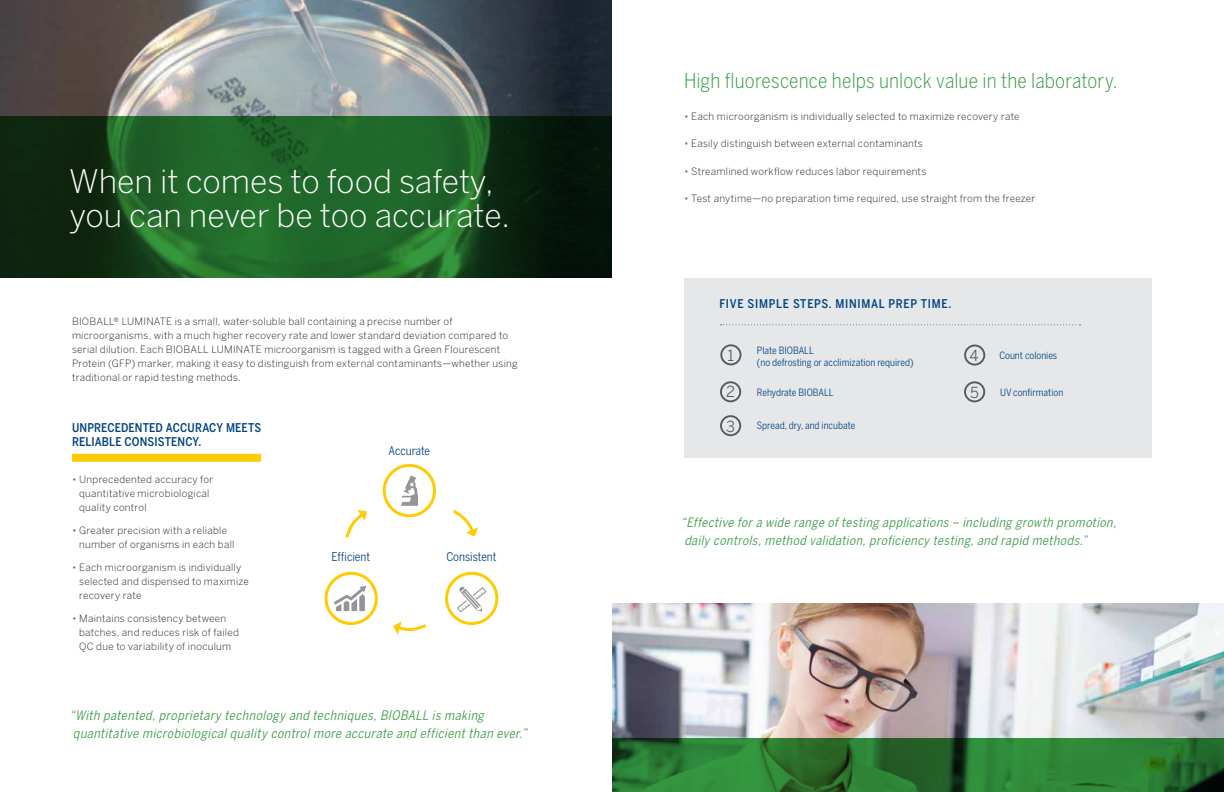
<style>
.page{position:relative;width:1224px;height:792px;background:#fff}
.page>*{position:absolute;margin:0;border:0;box-sizing:border-box;transform-origin:0 0}
.t1{font:300 32.3px/33.7px "Benton Sans";color:#fff}
.t2{font:300 20.5px "Benton Sans Condensed";letter-spacing:.005em;color:#359a40}
.t3{font:15.2px "Benton Sans";color:#58595b}
.t4{font:italic 13px/18px "Benton Sans Condensed";color:#359a40}
.t5{font:italic 12.9px/17.8px "Benton Sans Condensed";color:#359a40}
.t6{font:500 12px/14px "Benton Sans Condensed";letter-spacing:.02em;color:#004282}
.t7{font:500 12px "Benton Sans Condensed";letter-spacing:.06em;color:#004282}
.t8{font:12px "Benton Sans Condensed";color:#004282}
.t9{font:300 10px/14px "Benton Sans";letter-spacing:.025em;color:#231f20}
.t10{font:10px/12px "Benton Sans Condensed";color:#004282}
.s1{color:#359a40}
</style>
<div class="page">
<div style="left:684px;top:278px;width:468px;height:179px;background:#e6e7e8"></div>
<img style="left:0;top:0;width:612px;height:116px">
<svg style="left:0;top:116px;width:612px;height:162px;background:#184b1f"></svg>
<div style="left:72px;top:454px;width:189px;height:8px;background:#ffcb05"></div>
<svg style="left:326px;top:573px;width:50px;height:51px"></svg>
<div style="left:325px;top:572px;width:53px;height:53px;border:3px solid #ffcb05;border-radius:50%"></div>
<svg style="left:447px;top:573px;width:50px;height:51px"></svg>
<div style="left:445px;top:572px;width:53px;height:53px;border:3px solid #ffcb05;border-radius:50%"></div>
<div style="left:383px;top:464px;width:53px;height:53px;border:3px solid #ffcb05;border-radius:50%"></div>
<svg style="left:401px;top:475px;width:17px;height:31px"></svg>
<svg style="left:457px;top:586px;width:29px;height:26px"></svg>
<svg style="left:334px;top:586px;width:32px;height:25px"></svg>
<svg style="left:345px;top:510px;width:22px;height:28px"></svg>
<svg style="left:453px;top:509px;width:25px;height:28px"></svg>
<svg style="left:393px;top:622px;width:34px;height:12px"></svg>
<svg style="left:721px;top:324px;width:359px;height:1px"></svg>
<div style="left:720px;top:344px;width:21px;height:21px;border:2px solid #58595b;border-radius:50%"></div>
<img style="left:612px;top:604px;width:612px;height:134px">
<svg style="left:612px;top:738px;width:612px;height:54px;background:#297630"></svg>
<div style="left:720px;top:381px;width:21px;height:21px;border:2px solid #58595b;border-radius:50%"></div>
<div style="left:720px;top:415px;width:21px;height:21px;border:2px solid #58595b;border-radius:50%"></div>
<div style="left:964px;top:345px;width:21px;height:21px;border:2px solid #58595b;border-radius:50%"></div>
<div style="left:964px;top:381px;width:21px;height:21px;border:2px solid #58595b;border-radius:50%"></div>
<h1 class="t1" style="left:69px;top:164px;width:442px">When it comes to food safety, you can never be too accurate.</h1>
<p class="t9" style="left:72px;top:314px;width:447px">BIOBALL® LUMINATE is a small, water-soluble ball containing a precise number of microorganisms, with a much higher recovery rate and lower standard deviation compared to serial dilution. Each BIOBALL LUMINATE microorganism is tagged with a Green Flourescent Protein (GFP) marker, making it easy to distinguish from external contaminants—whether using traditional or rapid testing methods.</p>
<p class="t6" style="left:72px;top:421px;width:191px">UNPRECEDENTED ACCURACY MEETS<br>RELIABLE CONSISTENCY.</p>
<p class="t9" style="left:79px;top:472px;width:136px;text-indent:-7px"><span class="s1">•</span> Unprecedented accuracy for quantitative microbiological quality control</p>
<p class="t9" style="left:79px;top:523px;width:157px;text-indent:-7px"><span class="s1">•</span> Greater precision with a reliable number of organisms in each ball</p>
<p class="t9" style="left:79px;top:560px;width:171px;text-indent:-7px"><span class="s1">•</span> Each microorganism is individually selected and dispensed to maximize recovery rate</p>
<p class="t9" style="left:79px;top:611px;width:161px;text-indent:-7px"><span class="s1">•</span> Maintains consistency between batches, and reduces risk of failed<br>QC due to variability of inoculum</p>
<p class="t8" style="left:389px;top:443px;width:43px">Accurate</p>
<p class="t8" style="left:332px;top:550px;width:40px">Efficient</p>
<p class="t8" style="left:446px;top:550px;width:52px">Consistent</p>
<h3 class="t4" style="left:69px;top:706px;width:462px">“With patented,proprietary technology and techniques,BIOBALL is making quantitative microbiologicalquality controlmore accurate and efficientthan ever.”</h3>
<h2 class="t2" style="left:684px;top:69px;width:435px">High fluorescence helps unlock value in the laboratory.</h2>
<p class="t9" style="left:684px;top:109px;width:337px"><span class="s1">•</span> Each microorganism is individually selected to maximize recovery rate</p>
<p class="t9" style="left:684px;top:136px;width:240px"><span class="s1">•</span> Easily distinguish between external contaminants</p>
<p class="t9" style="left:684px;top:164px;width:244px"><span class="s1">•</span> Streamlined workflow reduces labor requirements</p>
<p class="t9" style="left:684px;top:191px;width:353px"><span class="s1">•</span> Test anytime—no preparation time required, use straight from the freezer</p>
<p class="t7" style="left:719px;top:296px;width:233px">FIVE SIMPLE STEPS. MINIMAL PREP TIME.</p>
<p class="t10" style="left:757px;top:344px;width:158px">Plate BIOBALL<br>(no defrosting or acclimization required)</p>
<h3 class="t3" style="left:726px;top:383px;width:10px">2</h3>
<h3 class="t3" style="left:726px;top:417px;width:10px">3</h3>
<h3 class="t3" style="left:728px;top:346px;width:8px">1</h3>
<h3 class="t3" style="left:969px;top:346px;width:11px">4</h3>
<p class="t10" style="left:757px;top:387px;width:78px">Rehydrate BIOBALL</p>
<h3 class="t3" style="left:970px;top:383px;width:10px">5</h3>
<p class="t10" style="left:757px;top:420px;width:100px">Spread, dry, and incubate</p>
<p class="t10" style="left:999px;top:349px;width:59px">Count colonies</p>
<p class="t10" style="left:1000px;top:387px;width:65px">UV confirmation</p>
<p class="t5" style="left:681px;top:514px;width:440px">“Effective fora wide range oftesting applications – including growth promotion, daily controls,method validation,proficiency testing,and rapid methods.”</p>
</div>
